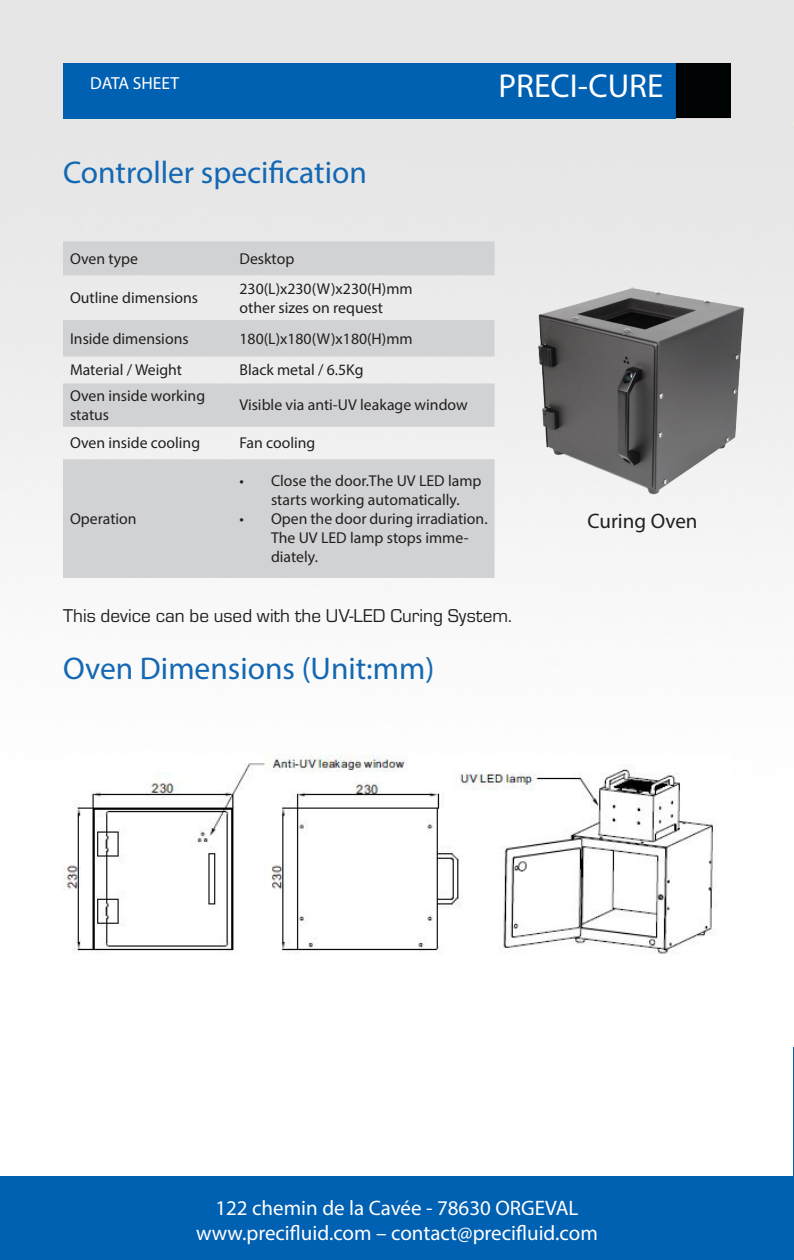
<style>
.page{position:relative;width:794px;height:1260px;background:#fff}
.page>*{position:absolute;margin:0;border:0;box-sizing:border-box;transform-origin:0 0}
.t1{font:33.25px "Myriad Pro";color:#fff}
.t2{font:31.5px "Myriad Pro";color:#1468b3}
.t3{font:21px/25.2px "Myriad Pro";color:#fff;text-align:center}
.t4{font:21px "Myriad Pro";color:#231f20}
.t5{font:19.25px "Eurostile";color:#231f20}
.t6{font:17.5px "Myriad Pro";color:#fff}
.t7{font:15.75px/18.9px "Myriad Pro";color:#231f20}
</style>
<div class="page">
<img style="left:0;top:0;width:794px;height:1177px">
<div style="left:63px;top:63px;width:613px;height:55px;background:#0060b2"></div>
<div style="left:676px;top:63px;width:55px;height:55px;background:#000405"></div>
<div style="left:0;top:1177px;width:794px;height:83px;background:#0060b2"></div>
<svg style="left:63px;top:241px;width:431px;height:337px;background:#d9dadb"></svg>
<img style="left:536px;top:286px;width:210px;height:211px">
<hr style="left:793px;top:1048px;width:1px;height:212px;background:#0060b2">
<img style="left:63px;top:755px;width:668px;height:211px">
<p class="t6" style="left:90px;top:72px;width:90px">DATA SHEET</p>
<h1 class="t1" style="left:498px;top:65px;width:166px">PRECI-CURE</h1>
<p class="t2" style="left:63px;top:153px;width:305px">Controller specification</p>
<p class="t7" style="left:70px;top:249px;width:70px">Oven type</p>
<p class="t7" style="left:239px;top:249px;width:56px">Desktop</p>
<p class="t7" style="left:70px;top:288px;width:130px">Outline dimensions</p>
<p class="t7" style="left:239px;top:279px;width:175px">230(L)x230(W)x230(H)mm</p>
<p class="t7" style="left:239px;top:298px;width:145px">other sizes on request</p>
<p class="t7" style="left:70px;top:329px;width:120px">Inside dimensions</p>
<p class="t7" style="left:239px;top:329px;width:175px">180(L)x180(W)x180(H)mm</p>
<p class="t7" style="left:70px;top:360px;width:114px">Material / Weight</p>
<p class="t7" style="left:239px;top:360px;width:125px">Black metal / 6.5Kg</p>
<p class="t7" style="left:70px;top:386px;width:137px">Oven inside working status</p>
<p class="t7" style="left:239px;top:395px;width:230px">Visible via anti-UV leakage window</p>
<p class="t7" style="left:70px;top:433px;width:132px">Oven inside cooling</p>
<p class="t7" style="left:239px;top:433px;width:77px">Fan cooling</p>
<p class="t7" style="left:70px;top:509px;width:68px">Operation</p>
<p class="t7" style="left:271px;top:471px;width:212px;text-indent:-32px">• Close the door.The UV LED lamp starts working automatically.</p>
<p class="t7" style="left:271px;top:509px;width:218px;text-indent:-32px">• Open the door during irradiation.<br>The UV LED lamp stops imme&shy;diately.</p>
<p class="t4" style="left:587px;top:508px;width:112px">Curing Oven</p>
<p class="t5" style="left:63px;top:602px;width:450px">This device can be used with the UV-LED Curing System.</p>
<p class="t2" style="left:63px;top:649px;width:373px">Oven Dimensions (Unit:mm)</p>
<h3 class="t3" style="left:196px;top:1195px;width:403px">122 chemin de la Cavée - 78630 ORGEVAL www.precifluid.com – contact@precifluid.com</h3>
</div>
